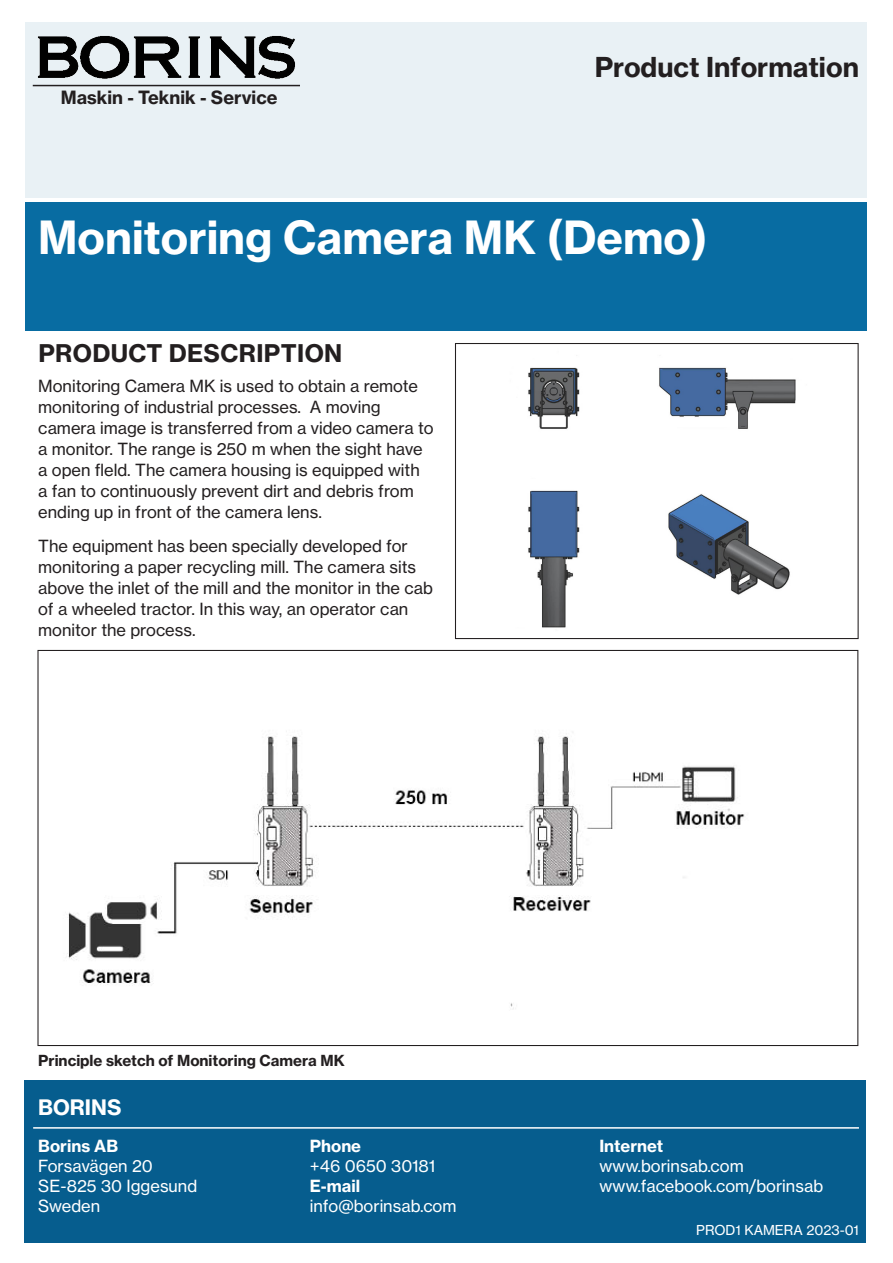
<style>
.page{position:relative;width:893px;height:1263px;background:#fff}
.page>*{position:absolute;margin:0;border:0;box-sizing:border-box;transform-origin:0 0}
.Huvudrubrik{font:45px "N Haas Grotesk TX Pro 75 Bd";color:#fff}
.t1{font:27px "N Haas Grotesk TX Pro 75 Bd";color:#231f20}
.Rubrik_1{font:24px "N Haas Grotesk TX Pro 75 Bd";letter-spacing:.015em;color:#231f20}
.t2{font:21px "N Haas Grotesk TX Pro 75 Bd";color:#fff}
.t3{font:18px "N Haas Grotesk TX Pro 75 Bd";color:#231f20}
.Text_framsida{font:16.5px/21px "N Haas Grotesk TX Pro 55 Rg";color:#231f20}
.t4{font:16.5px "N Haas Grotesk TX Pro 55 Rg";color:#fff}
.t5{font:16.5px "N Haas Grotesk TX Pro 75 Bd";color:#fff}
.t6{font:15px "N Haas Grotesk TX Pro 75 Bd";color:#231f20}
.t7{font:13.5px "N Haas Grotesk TX Pro 55 Rg";color:#fff}
</style>
<div class="page">
<div style="left:25px;top:22px;width:842px;height:175px;background:#e9f1f5"></div>
<div style="left:25px;top:202px;width:842px;height:129px;background:#086ca2"></div>
<img style="left:35px;top:36px;width:265px;height:49px">
<hr style="left:33px;top:85px;width:267px;height:1px;background:#231f20">
<div style="left:25px;top:1080px;width:841px;height:162px;background:#065d8e"></div>
<hr style="left:33px;top:1127px;width:826px;height:1px;background:#fff">
<img style="left:67px;top:736px;width:678px;height:273px">
<img style="left:528px;top:367px;width:268px;height:261px">
<div style="left:455px;top:343px;width:404px;height:296px;border:1px solid #231f20"></div>
<p class="t3" style="left:61px;top:86px;width:218px">Maskin - Teknik - Service</p>
<p class="t1" style="left:595px;top:50px;width:266px">Product Information</p>
<p class="Huvudrubrik" style="left:38px;top:209px;width:671px">Monitoring Camera MK (Demo)</p>
<p class="Rubrik_1" style="left:38px;top:338px;width:305px">PRODUCT DESCRIPTION</p>
<p class="Text_framsida" style="left:38px;top:375px;width:397px">Monitoring Camera MK is used to obtain a remote monitoring of industrial processes. A moving camera image is transferred from a video camera to a monitor. The range is 250 m when the sight have a open fleld. The camera housing is equipped with<br>a fan to continuously prevent dirt and debris from ending up in front of the camera lens.</p>
<p class="Text_framsida" style="left:38px;top:535px;width:396px">The equipment has been specially developed for monitoring a paper recycling mill. The camera sits above the inlet of the mill and the monitor in the cab of a wheeled tractor. In this way, an operator can monitor the process.</p>
<p class="t6" style="left:38px;top:1051px;width:308px">Principle sketch of Monitoring Camera MK</p>
<p class="t2" style="left:38px;top:1093px;width:85px">BORINS</p>
<p class="t5" style="left:38px;top:1136px;width:81px">Borins AB</p>
<p class="t4" style="left:38px;top:1156px;width:116px">Forsavägen 20</p>
<p class="t4" style="left:38px;top:1176px;width:160px">SE-825 30 Iggesund</p>
<p class="t4" style="left:38px;top:1195px;width:63px">Sweden</p>
<p class="t5" style="left:310px;top:1136px;width:53px">Phone</p>
<p class="t4" style="left:310px;top:1156px;width:127px">+46 0650 30181</p>
<p class="t5" style="left:310px;top:1175px;width:52px">E-mail</p>
<p class="t4" style="left:310px;top:1195px;width:148px">info@borinsab.com</p>
<p class="t5" style="left:599px;top:1136px;width:65px">Internet</p>
<p class="t4" style="left:599px;top:1156px;width:146px">www.borinsab.com</p>
<p class="t4" style="left:599px;top:1176px;width:225px">www.facebook.com/borinsab</p>
<p class="t7" style="left:696px;top:1221px;width:164px">PROD1 KAMERA 2023-01</p>
</div>
